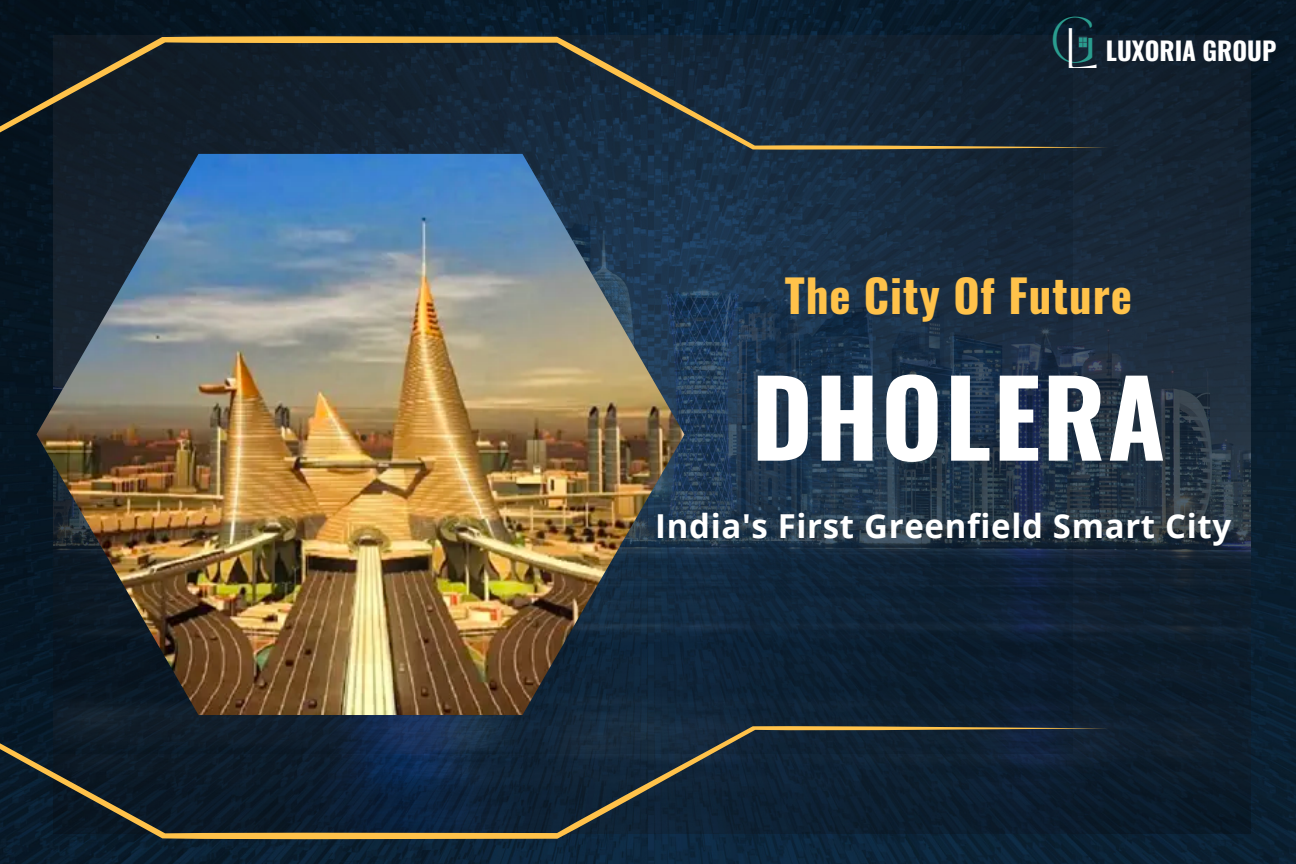
<style>
.page{position:relative;width:1296px;height:864px;background:#fff}
.page>*{position:absolute;margin:0;border:0;box-sizing:border-box;transform-origin:0 0}
.t1{font:700 105px "Oswald";letter-spacing:.02em;color:#fff}
.t2{font:700 45px "Oswald";letter-spacing:.02em;color:#ffc24a}
.t3{font:700 33px "Open Sans";letter-spacing:.02em;color:#fff}
.t4{font:700 25.2px "Oswald";color:#fff}
.s1{font-family:"TAN MON CHERI Regular";font-weight:400;font-size:44.55px;color:#2a9d8f}
.s2{font-family:"TAN MON CHERI Regular";font-weight:400;font-size:39.9px}
</style>
<div class="page">
<img style="left:0;top:0;width:1296px;height:864px">
<img style="left:1108px;top:36px;width:142px;height:797px">
<svg style="left:0;top:0;width:1073px;height:36px;background:#081a29"></svg>
<img style="left:0;top:36px;width:1108px;height:804px">
<svg style="left:1078px;top:36px;width:9px;height:12px"></svg>
<svg style="left:1079px;top:38px;width:8px;height:9px"></svg>
<p class="t4" style="left:1051px;top:31px;width:227px"><span class="s1">G</span><span class="s2">L</span> LUXORIA GROUP</p>
<h2 class="t2" style="left:785px;top:261px;width:349px">The City Of Future</h2>
<h1 class="t1" style="left:751px;top:335px;width:415px">DHOLERA</h1>
<p class="t3" style="left:655px;top:503px;width:578px">India's First Greenfield Smart City</p>
</div>
